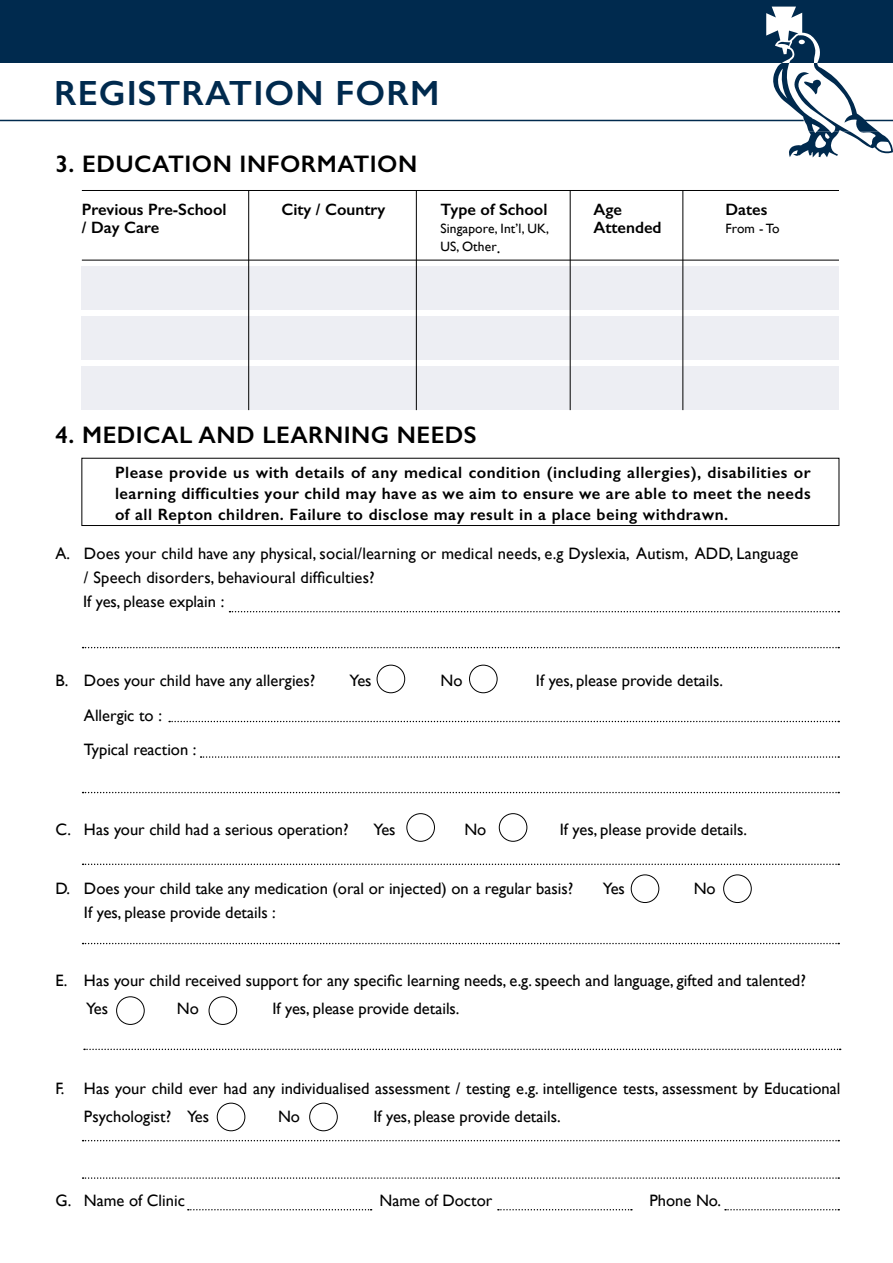
<style>
.page{position:relative;width:893px;height:1263px;background:#fff}
.page>*{position:absolute;margin:0;border:0;box-sizing:border-box;transform-origin:0 0}
.t1{font:600 35.1px "Gill Sans";letter-spacing:.03em;color:#002a4e}
.t2{font:600 24px "Gill Sans";letter-spacing:.02em;color:#000}
.t3{font:16.5px/24px "Gill Sans";color:#000}
.t4{font:600 16.5px/21px "Gill Sans";color:#000;text-align:justify}
.t5{font:13.5px "Gill Sans";letter-spacing:.01em;color:#000}
.s1{font-size:16.5px}
</style>
<div class="page">
<div style="left:0;top:0;width:893px;height:63px;background:#002a4e"></div>
<svg style="left:766px;top:7px;width:127px;height:150px"></svg>
<hr style="left:0;top:120px;width:804px;height:1px;background:#002a4e">
<hr style="left:863px;top:120px;width:30px;height:1px;background:#002a4e">
<hr style="left:82px;top:190px;width:757px;height:1px;background:#000">
<hr style="left:82px;top:260px;width:757px;height:1px;background:#000">
<div style="left:82px;top:266px;width:757px;height:43px;background:#edeef3"></div>
<div style="left:82px;top:316px;width:757px;height:44px;background:#edeef3"></div>
<div style="left:82px;top:367px;width:757px;height:43px;background:#edeef3"></div>
<hr style="left:248px;top:191px;width:1px;height:219px;background:#000">
<hr style="left:416px;top:191px;width:1px;height:219px;background:#000">
<hr style="left:570px;top:191px;width:1px;height:219px;background:#000">
<hr style="left:682px;top:191px;width:1px;height:219px;background:#000">
<svg style="left:230px;top:611px;width:609px;height:1px"></svg>
<svg style="left:83px;top:647px;width:756px;height:1px"></svg>
<svg style="left:169px;top:721px;width:670px;height:1px"></svg>
<svg style="left:201px;top:756px;width:638px;height:2px"></svg>
<svg style="left:83px;top:792px;width:756px;height:1px"></svg>
<svg style="left:83px;top:863px;width:756px;height:2px"></svg>
<svg style="left:83px;top:943px;width:756px;height:1px"></svg>
<svg style="left:84px;top:1048px;width:757px;height:2px"></svg>
<svg style="left:83px;top:1140px;width:756px;height:1px"></svg>
<svg style="left:83px;top:1177px;width:756px;height:2px"></svg>
<div style="left:217px;top:1103px;width:28px;height:28px;border:1px solid #000;border-radius:50%"></div>
<div style="left:309px;top:1103px;width:29px;height:28px;border:1px solid #000;border-radius:50%"></div>
<div style="left:116px;top:996px;width:29px;height:29px;border:1px solid #000;border-radius:50%"></div>
<div style="left:209px;top:996px;width:28px;height:29px;border:1px solid #000;border-radius:50%"></div>
<div style="left:631px;top:874px;width:28px;height:29px;border:1px solid #000;border-radius:50%"></div>
<div style="left:723px;top:874px;width:29px;height:29px;border:1px solid #000;border-radius:50%"></div>
<div style="left:406px;top:813px;width:29px;height:29px;border:1px solid #000;border-radius:50%"></div>
<div style="left:499px;top:813px;width:28px;height:29px;border:1px solid #000;border-radius:50%"></div>
<div style="left:377px;top:665px;width:28px;height:28px;border:1px solid #000;border-radius:50%"></div>
<div style="left:469px;top:665px;width:28px;height:28px;border:1px solid #000;border-radius:50%"></div>
<div style="left:81px;top:458px;width:758px;height:68px;border:1px solid #000"></div>
<svg style="left:725px;top:1209px;width:114px;height:1px"></svg>
<svg style="left:498px;top:1209px;width:134px;height:1px"></svg>
<svg style="left:188px;top:1209px;width:184px;height:1px"></svg>
<h1 class="t1" style="left:54px;top:80px;width:387px">REGISTRATION FORM</h1>
<h2 class="t2" style="left:56px;top:155px;width:363px">3. EDUCATION INFORMATION</h2>
<p class="t4" style="left:82px;top:201px;width:146px">Previous Pre-School</p>
<p class="t4" style="left:281px;top:201px;width:105px">City / Country</p>
<p class="t4" style="left:440px;top:201px;width:109px">Type of School</p>
<p class="t4" style="left:593px;top:201px;width:30px">Age</p>
<p class="t4" style="left:725px;top:201px;width:43px">Dates</p>
<p class="t4" style="left:82px;top:219px;width:79px">/ Day Care</p>
<p class="t5" style="left:440px;top:223px;width:110px">Singapore, Int’l, UK,</p>
<p class="t4" style="left:593px;top:219px;width:70px">Attended</p>
<p class="t5" style="left:725px;top:223px;width:56px">From - To</p>
<p class="t5" style="left:440px;top:241px;width:62px">US, Other<span class="s1">.</span></p>
<h2 class="t2" style="left:56px;top:427px;width:423px">4. MEDICAL AND LEARNING NEEDS</h2>
<p class="t4" style="left:115px;top:463px;width:697px">Please provide us with details of any medical condition (including allergies), disabilities or learning difficulties your child may have as we aim to ensure we are able to meet the needs of all Repton children. Failure to disclose may result in a place being withdrawn.</p>
<p class="t3" style="left:83px;top:543px;width:717px;text-indent:-28px">A. Does your child have any physical, social/learning or medical needs, e.g Dyslexia, Autism, ADD, Language / Speech disorders, behavioural difficulties?<br>If yes, please explain :</p>
<p class="t3" style="left:55px;top:670px;width:261px">B. Does your child have any allergies?</p>
<p class="t3" style="left:350px;top:670px;width:24px">Yes</p>
<p class="t3" style="left:440px;top:670px;width:23px">No</p>
<p class="t3" style="left:536px;top:670px;width:189px">If yes, please provide details.</p>
<p class="t3" style="left:84px;top:699px;width:114px;line-height:34.5px">Allergic to :<br>Typical reaction :</p>
<p class="t3" style="left:55px;top:818px;width:295px">C. Has your child had a serious operation?</p>
<p class="t3" style="left:373px;top:818px;width:24px">Yes</p>
<p class="t3" style="left:464px;top:818px;width:23px">No</p>
<p class="t3" style="left:560px;top:818px;width:189px">If yes, please provide details.</p>
<p class="t3" style="left:55px;top:878px;width:519px">D. Does your child take any medication (oral or injected) on a regular basis?</p>
<p class="t3" style="left:603px;top:878px;width:24px">Yes</p>
<p class="t3" style="left:694px;top:878px;width:23px">No</p>
<p class="t3" style="left:84px;top:902px;width:193px">If yes, please provide details :</p>
<p class="t3" style="left:86px;top:966px;width:721px;line-height:28.3px;text-indent:-31px">E. Has your child received support for any specific learning needs, e.g. speech and language, gifted and talented?<br>Yes</p>
<p class="t3" style="left:177px;top:998px;width:23px">No</p>
<p class="t3" style="left:272px;top:998px;width:189px">If yes, please provide details.</p>
<p class="t3" style="left:84px;top:1075px;width:758px;line-height:28.5px;text-indent:-28px">F. Has your child ever had any individualised assessment / testing e.g. intelligence tests, assessment by Educational<br>Psychologist? Yes</p>
<p class="t3" style="left:278px;top:1106px;width:23px">No</p>
<p class="t3" style="left:373px;top:1106px;width:189px">If yes, please provide details.</p>
<p class="t3" style="left:55px;top:1190px;width:131px">G. Name of Clinic</p>
<p class="t3" style="left:379px;top:1190px;width:114px">Name of Doctor</p>
<p class="t3" style="left:649px;top:1190px;width:73px">Phone No.</p>
</div>
